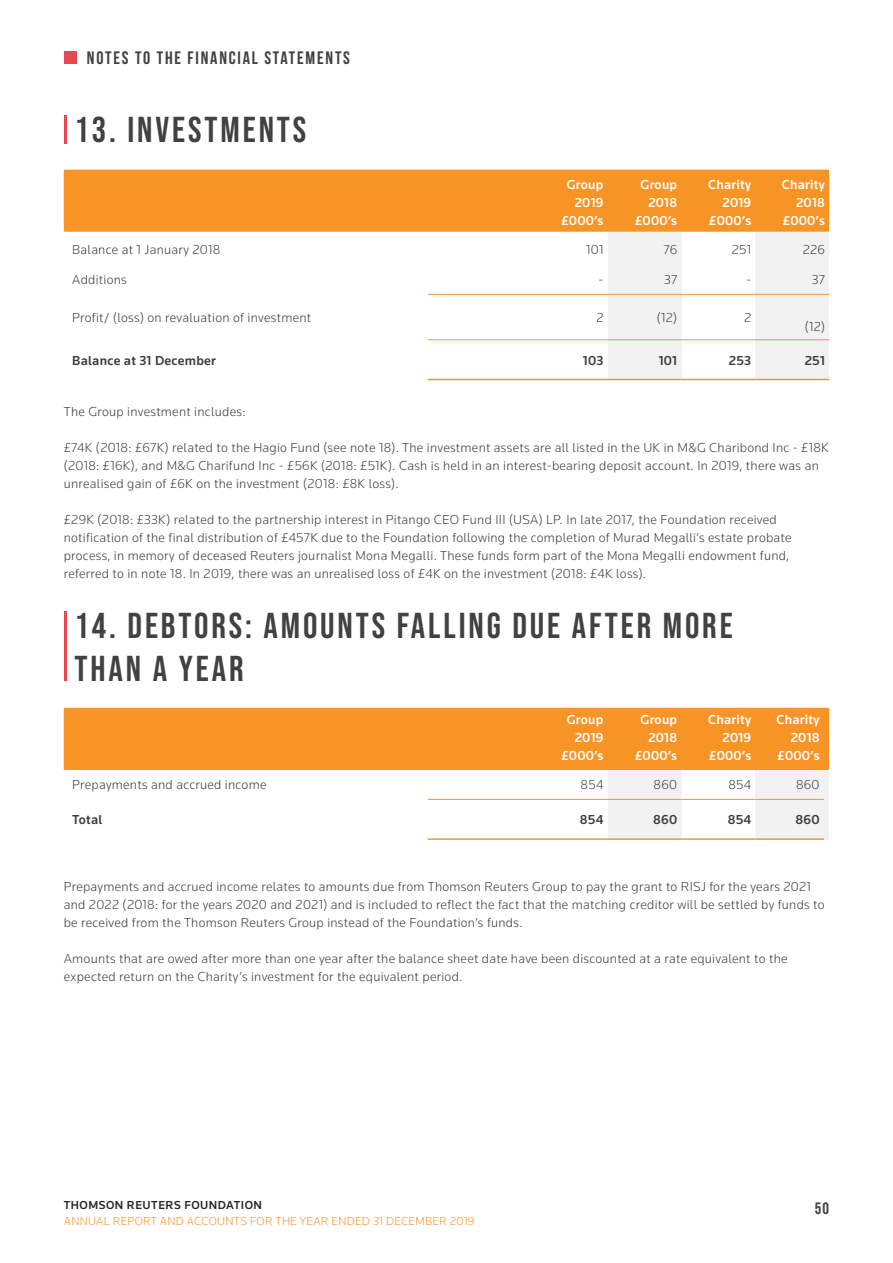
<style>
.page{position:relative;width:893px;height:1263px;background:#fff}
.page>*{position:absolute;margin:0;border:0;box-sizing:border-box;transform-origin:0 0}
.t1{font:36px/42px "Bebas Neue";letter-spacing:.08em;color:#414042}
.t2{font:700 18px "Bebas Neue";letter-spacing:.1em;color:#414042}
.t3{font:16.5px "Bebas Neue";color:#414042}
.t4{font:300 13.5px/18px "Knowledge";letter-spacing:.02em;color:#3c3c3d}
.t5{font:500 13.5px/18px "Knowledge";letter-spacing:.02em;color:#fff;text-align:right}
.t6{font:500 13.5px "Knowledge";letter-spacing:.02em;color:#3c3c3d}
.t7{font:300 12px "Knowledge";letter-spacing:.02em;color:#f79426}
.t8{font:500 12px "Knowledge";letter-spacing:.04em;color:#292829}
</style>
<div class="page">
<div style="left:64px;top:708px;width:765px;height:62px;background:#f79426"></div>
<div style="left:608px;top:770px;width:73px;height:69px;background:#f2f2f3"></div>
<div style="left:755px;top:770px;width:74px;height:69px;background:#f2f2f3"></div>
<hr style="left:428px;top:799px;width:180px;height:1px;background:#f79426">
<hr style="left:608px;top:799px;width:73px;height:1px;background:#f79426">
<hr style="left:681px;top:799px;width:74px;height:1px;background:#f79426">
<hr style="left:755px;top:799px;width:69px;height:1px;background:#f79426">
<hr style="left:428px;top:838px;width:180px;height:2px;background:#f79426">
<hr style="left:608px;top:838px;width:73px;height:2px;background:#f79426">
<hr style="left:681px;top:838px;width:74px;height:2px;background:#f79426">
<hr style="left:755px;top:838px;width:69px;height:2px;background:#f79426">
<div style="left:64px;top:170px;width:765px;height:62px;background:#f79426"></div>
<div style="left:755px;top:232px;width:74px;height:147px;background:#f2f2f3"></div>
<div style="left:608px;top:232px;width:73px;height:147px;background:#f2f2f3"></div>
<hr style="left:428px;top:339px;width:180px;height:1px;background:#f79426">
<hr style="left:608px;top:339px;width:73px;height:1px;background:#f79426">
<hr style="left:681px;top:339px;width:74px;height:1px;background:#f79426">
<hr style="left:755px;top:339px;width:74px;height:1px;background:#f79426">
<hr style="left:428px;top:379px;width:180px;height:1px;background:#f79426">
<hr style="left:608px;top:379px;width:73px;height:1px;background:#f79426">
<hr style="left:681px;top:379px;width:74px;height:1px;background:#f79426">
<hr style="left:755px;top:379px;width:74px;height:1px;background:#f79426">
<hr style="left:428px;top:294px;width:180px;height:1px;background:#f79426">
<hr style="left:608px;top:294px;width:73px;height:1px;background:#f79426">
<hr style="left:681px;top:294px;width:74px;height:1px;background:#f79426">
<hr style="left:755px;top:294px;width:74px;height:1px;background:#f79426">
<hr style="left:64px;top:115px;width:2px;height:29px;background:#e64750">
<hr style="left:64px;top:611px;width:2px;height:70px;background:#e64750">
<div style="left:64px;top:51px;width:13px;height:12px;background:#e64750"></div>
<h2 class="t2" style="left:87px;top:48px;width:265px">NOTES TO THE FINANCIAL STATEMENTS</h2>
<h1 class="t1" style="left:75px;top:108px;width:233px">13. INVESTMENTS</h1>
<p class="t5" style="left:561px;top:175px;width:44px">Group<br>2019 £000’s</p>
<p class="t5" style="left:635px;top:175px;width:44px">Group<br>2018 £000’s</p>
<p class="t5" style="left:708px;top:175px;width:45px">Charity<br>2019 £000’s</p>
<p class="t5" style="left:782px;top:175px;width:45px">Charity<br>2018 £000’s</p>
<p class="t4" style="left:72px;top:240px;width:150px">Balance at 1 January 2018</p>
<p class="t4" style="left:586px;top:240px;width:19px">101</p>
<p class="t4" style="left:663px;top:240px;width:15px">76</p>
<p class="t4" style="left:732px;top:240px;width:21px">251</p>
<p class="t4" style="left:803px;top:240px;width:24px">226</p>
<p class="t4" style="left:72px;top:270px;width:56px">Additions</p>
<p class="t4" style="left:598px;top:270px;width:6px">-</p>
<p class="t4" style="left:664px;top:270px;width:15px">37</p>
<p class="t4" style="left:746px;top:270px;width:6px">-</p>
<p class="t4" style="left:812px;top:270px;width:15px">37</p>
<p class="t4" style="left:72px;top:308px;width:240px">Profit/ (loss) on revaluation of investment</p>
<p class="t4" style="left:596px;top:308px;width:9px">2</p>
<p class="t4" style="left:657px;top:308px;width:22px">(12)</p>
<p class="t4" style="left:744px;top:308px;width:9px">2</p>
<p class="t4" style="left:805px;top:317px;width:22px">(12)</p>
<p class="t6" style="left:72px;top:352px;width:145px">Balance at 31 December</p>
<p class="t6" style="left:583px;top:352px;width:22px">103</p>
<p class="t6" style="left:659px;top:352px;width:20px">101</p>
<p class="t6" style="left:729px;top:352px;width:24px">253</p>
<p class="t6" style="left:805px;top:352px;width:22px">251</p>
<p class="t4" style="left:64px;top:402px;width:183px">The Group investment includes:</p>
<p class="t4" style="left:64px;top:438px;width:767px">£74K (2018: £67K) related to the Hagio Fund (see note 18). The investment assets are all listed in the UK in M&amp;G Charibond Inc - £18K (2018: £16K), and M&amp;G Charifund Inc - £56K (2018: £51K). Cash is held in an interest-bearing deposit account. In 2019, there was an unrealised gain of £6K on the investment (2018: £8K loss).</p>
<p class="t4" style="left:64px;top:510px;width:729px">£29K (2018: £33K) related to the partnership interest in Pitango CEO Fund III (USA) LP. In late 2017, the Foundation received notification of the final distribution of £457K due to the Foundation following the completion of Murad Megalli’s estate probate process, in memory of deceased Reuters journalist Mona Megalli. These funds form part of the Mona Megalli endowment fund, referred to in note 18. In 2019, there was an unrealised loss of £4K on the investment (2018: £4K loss).</p>
<h1 class="t1" style="left:75px;top:605px;width:660px">14. DEBTORS: AMOUNTS FALLING DUE AFTER MORE<br>THAN A YEAR</h1>
<p class="t5" style="left:561px;top:711px;width:44px">Group<br>2019 £000’s</p>
<p class="t5" style="left:635px;top:711px;width:44px">Group<br>2018 £000’s</p>
<p class="t5" style="left:708px;top:711px;width:45px">Charity<br>2019 £000’s</p>
<p class="t5" style="left:777px;top:710px;width:45px">Charity<br>2018 £000’s</p>
<p class="t4" style="left:72px;top:775px;width:196px">Prepayments and accrued income</p>
<p class="t4" style="left:581px;top:775px;width:24px">854</p>
<p class="t4" style="left:654px;top:775px;width:25px">860</p>
<p class="t4" style="left:728px;top:775px;width:24px">854</p>
<p class="t4" style="left:796px;top:775px;width:25px">860</p>
<p class="t6" style="left:72px;top:812px;width:32px">Total</p>
<p class="t6" style="left:580px;top:812px;width:25px">854</p>
<p class="t6" style="left:653px;top:812px;width:26px">860</p>
<p class="t6" style="left:728px;top:812px;width:25px">854</p>
<p class="t6" style="left:795px;top:812px;width:26px">860</p>
<p class="t4" style="left:64px;top:877px;width:762px">Prepayments and accrued income relates to amounts due from Thomson Reuters Group to pay the grant to RISJ for the years 2021 and 2022 (2018: for the years 2020 and 2021) and is included to reflect the fact that the matching creditor will be settled by funds to be received from the Thomson Reuters Group instead of the Foundation’s funds.</p>
<p class="t4" style="left:64px;top:949px;width:725px">Amounts that are owed after more than one year after the balance sheet date have been discounted at a rate equivalent to the expected return on the Charity’s investment for the equivalent period.</p>
<p class="t8" style="left:64px;top:1197px;width:200px">THOMSON REUTERS FOUNDATION</p>
<p class="t7" style="left:64px;top:1213px;width:412px">ANNUAL REPORT AND ACCOUNTS FOR THE YEAR ENDED 31 DECEMBER 2019</p>
<p class="t3" style="left:815px;top:1198px;width:16px">50</p>
</div>
